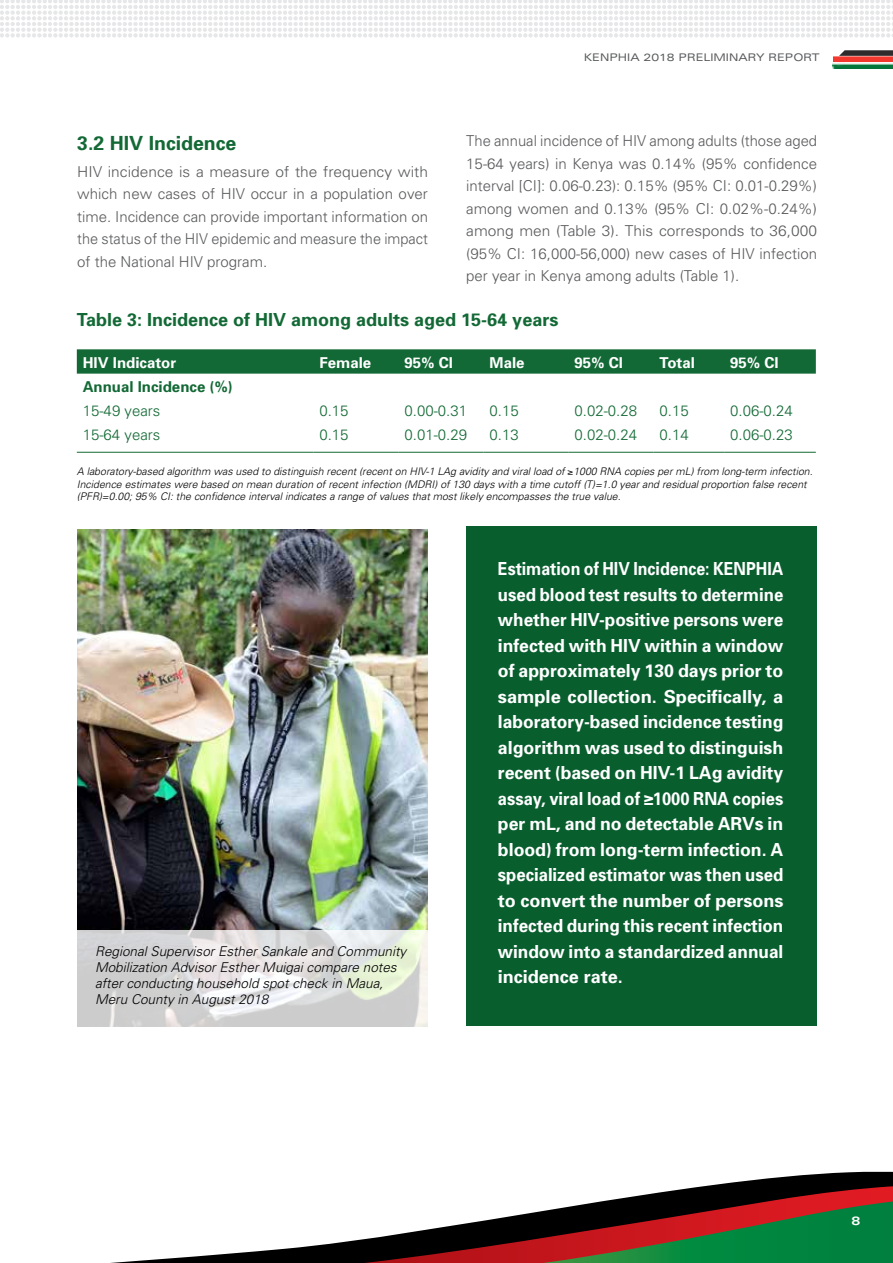
<style>
.page{position:relative;width:893px;height:1263px;background:#fff}
.page>*{position:absolute;margin:0;border:0;box-sizing:border-box;transform-origin:0 0}
.t1{font:700 19.5px "Univers";color:#136935}
.t2{font:700 18px/25.5px "Univers";color:#fff;text-align:justify;scale:.89 1}
.t3{font:700 18px "Univers";color:#136935}
.t4{font:300 15px/22.5px "Univers";color:#58595b;text-align:justify}
.t5{font:300 15px "Univers";color:#136935}
.t6{font:700 15px "Univers";color:#fff}
.t7{font:700 15px "Univers";color:#136935}
.t8{font:italic 300 13.5px/16.2px "Univers";color:#000}
.t9{font:700 expanded 12px "Univers";color:#fff}
.t10{font:italic 300 10.5px/12.6px "Univers";color:#000}
.t11{font:expanded 10.5px "Univers";color:#58595b}
.s1{font-family:"Helvetica"}
</style>
<div class="page">
<svg style="left:110px;top:1171px;width:783px;height:92px"></svg>
<svg style="left:364px;top:1186px;width:529px;height:77px"></svg>
<svg style="left:0;top:0;width:893px;height:37px"></svg>
<svg style="left:839px;top:50px;width:54px;height:6px"></svg>
<div style="left:833px;top:56px;width:60px;height:6px;background:#f3392f"></div>
<img style="left:832px;top:63px;width:61px;height:5px">
<img style="left:77px;top:530px;width:351px;height:400px">
<div style="left:466px;top:526px;width:351px;height:500px;background:#095e2e"></div>
<svg style="left:77px;top:349px;width:739px;height:25px;background:#196d3a"></svg>
<hr style="left:77px;top:452px;width:236px;height:1px;background:#136935">
<hr style="left:313px;top:452px;width:86px;height:1px;background:#136935">
<hr style="left:399px;top:452px;width:85px;height:1px;background:#136935">
<hr style="left:484px;top:452px;width:85px;height:1px;background:#136935">
<hr style="left:569px;top:452px;width:85px;height:1px;background:#136935">
<hr style="left:654px;top:452px;width:70px;height:1px;background:#136935">
<hr style="left:724px;top:452px;width:92px;height:1px;background:#136935">
<svg style="left:77px;top:930px;width:351px;height:97px;background:#dbdbd9"></svg>
<p class="t11" style="left:584px;top:52px;width:237px">KENPHIA 2018 PRELIMINARY REPORT</p>
<p class="t4" style="left:466px;top:129px;width:352px">The annual incidence of HIV among adults (those aged 15-64 years) in Kenya was 0.14% (95% confidence interval [CI]: 0.06-0.23): 0.15% (95% CI: 0.01-0.29%) among women and 0.13% (95% CI: 0.02%-0.24%) among men (Table 3). This corresponds to 36,000 (95% CI: 16,000-56,000) new cases of HIV infection per year in Kenya among adults (Table 1).</p>
<p class="t3" style="left:77px;top:308px;width:483px">Table 3: Incidence of HIV among adults aged 15-64 years</p>
<p class="t1" style="left:77px;top:130px;width:161px">3.2 HIV Incidence</p>
<p class="t4" style="left:77px;top:160px;width:352px">HIV incidence is a measure of the frequency with which new cases of HIV occur in a population over time. Incidence can provide important information on the status of the HIV epidemic and measure the impact of the National HIV program.</p>
<p class="t6" style="left:83px;top:353px;width:95px">HIV Indicator</p>
<p class="t6" style="left:319px;top:353px;width:53px">Female</p>
<p class="t6" style="left:404px;top:353px;width:50px">95% Cl</p>
<p class="t6" style="left:490px;top:353px;width:37px">Male</p>
<p class="t6" style="left:575px;top:353px;width:50px">95% Cl</p>
<p class="t6" style="left:660px;top:353px;width:37px">Total</p>
<p class="t6" style="left:730px;top:353px;width:50px">95% Cl</p>
<p class="t7" style="left:83px;top:377px;width:152px">Annual Incidence (%)</p>
<p class="t5" style="left:83px;top:402px;width:79px">15-49 years</p>
<p class="t5" style="left:319px;top:402px;width:31px">0.15</p>
<p class="t5" style="left:404px;top:402px;width:64px">0.00-0.31</p>
<p class="t5" style="left:490px;top:402px;width:31px">0.15</p>
<p class="t5" style="left:575px;top:402px;width:64px">0.02-0.28</p>
<p class="t5" style="left:660px;top:402px;width:31px">0.15</p>
<p class="t5" style="left:730px;top:402px;width:64px">0.06-0.24</p>
<p class="t5" style="left:83px;top:426px;width:79px">15-64 years</p>
<p class="t5" style="left:319px;top:426px;width:31px">0.15</p>
<p class="t5" style="left:404px;top:426px;width:64px">0.01-0.29</p>
<p class="t5" style="left:490px;top:426px;width:31px">0.13</p>
<p class="t5" style="left:575px;top:426px;width:64px">0.02-0.24</p>
<p class="t5" style="left:660px;top:426px;width:31px">0.14</p>
<p class="t5" style="left:730px;top:426px;width:64px">0.06-0.23</p>
<p class="t10" style="left:77px;top:465px;width:737px">A laboratory-based algorithm was used to distinguish recent (recent on HIV-1 LAg avidity and viral load of ≥1000 RNA copies per mL) from long-term infection.<br>Incidence estimates were based on mean duration of recent infection (MDRI) of 130 days with a time cutoff (T)=1.0 year and residual proportion false recent (PFR)=0.00; 95% CI: the confidence interval indicates a range of values that most likely encompasses the true value.</p>
<p class="t8" style="left:95px;top:942px;width:313px">Regional Supervisor Esther Sankale and Community Mobilization Advisor Esther Muigai compare notes after conducting household spot check in Maua, Meru County in August 2018</p>
<p class="t2" style="left:498px;top:555px;width:322px">Estimation of HIV Incidence: KENPHIA used blood test results to determine whether HIV-positive persons were infected with HIV within a window of approximately 130 days prior to sample collection. Specifically, a laboratory-based incidence testing algorithm was used to distinguish recent (based on HIV-1 LAg avidity assay, viral load of <span class="s1">≥</span>1000 RNA copies per mL, and no detectable ARVs in blood) from long-term infection. A specialized estimator was then used to convert the number of persons infected during this recent infection window into a standardized annual incidence rate.</p>
<p class="t9" style="left:851px;top:1214px;width:10px">8</p>
</div>
